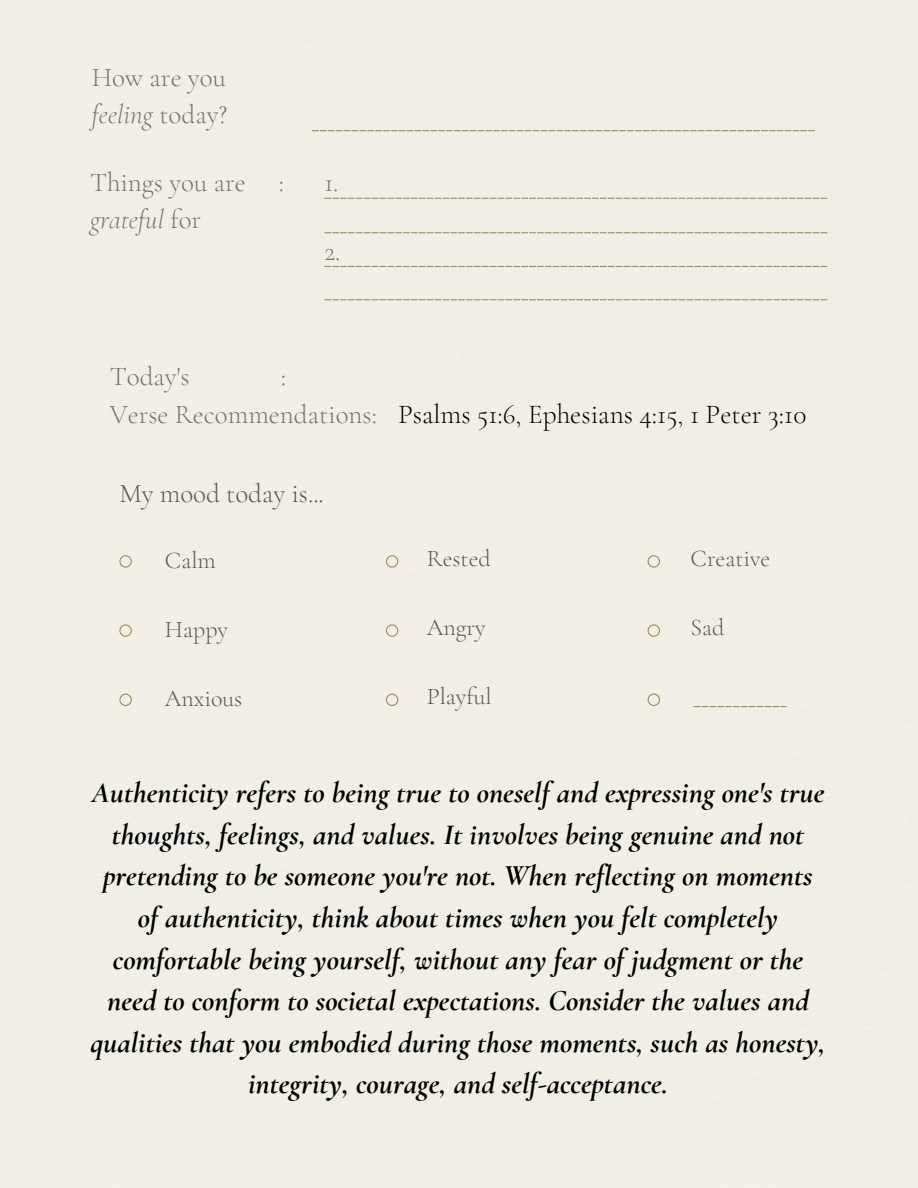
<style>
.page{position:relative;width:918px;height:1188px;background:#fff}
.page>*{position:absolute;margin:0;border:0;box-sizing:border-box;transform-origin:0 0}
.t1{font:italic 700 30px/41.7px "Cormorant Garamond";color:#000;text-align:center}
.t2{font:300 27.3px "Cormorant Garamond";color:#000}
.t3{font:300 27px "Cormorant Garamond";color:#737373}
.t4{font:italic 300 27px "Cormorant Garamond";color:#737373}
.t5{font:300 27px "Cormorant Garamond";color:#575757}
.t6{font:300 24px "Cormorant Garamond";color:#575757}
.s1{font-style:normal}
</style>
<div class="page">
<svg style="left:324px;top:198px;width:503px;height:1px"></svg>
<svg style="left:312px;top:130px;width:503px;height:1px"></svg>
<svg style="left:324px;top:232px;width:503px;height:1px"></svg>
<svg style="left:324px;top:266px;width:503px;height:1px"></svg>
<svg style="left:324px;top:299px;width:503px;height:1px"></svg>
<svg style="left:694px;top:706px;width:93px;height:1px"></svg>
<svg style="left:119px;top:555px;width:13px;height:13px"></svg>
<svg style="left:386px;top:555px;width:12px;height:13px"></svg>
<svg style="left:648px;top:555px;width:12px;height:13px"></svg>
<svg style="left:119px;top:624px;width:13px;height:13px"></svg>
<svg style="left:386px;top:624px;width:12px;height:13px"></svg>
<svg style="left:648px;top:624px;width:12px;height:13px"></svg>
<svg style="left:119px;top:694px;width:13px;height:12px"></svg>
<svg style="left:386px;top:694px;width:12px;height:12px"></svg>
<svg style="left:648px;top:694px;width:12px;height:12px"></svg>
<p class="t3" style="left:92px;top:61px;width:136px">How are you</p>
<p class="t4" style="left:92px;top:98px;width:137px">feeling <span class="s1">today?</span></p>
<p class="t3" style="left:90px;top:166px;width:157px">Things you are</p>
<p class="t4" style="left:90px;top:203px;width:113px">grateful <span class="s1">for</span></p>
<p class="t3" style="left:279px;top:166px;width:7px">:</p>
<p class="t3" style="left:324px;top:166px;width:16px">1.</p>
<p class="t3" style="left:324px;top:235px;width:18px">2.</p>
<p class="t3" style="left:110px;top:361px;width:81px">Today's</p>
<p class="t3" style="left:110px;top:398px;width:269px">Verse Recommendations:</p>
<p class="t3" style="left:281px;top:361px;width:7px">:</p>
<p class="t5" style="left:119px;top:477px;width:206px">My mood today is...</p>
<p class="t6" style="left:165px;top:545px;width:52px">Calm</p>
<p class="t6" style="left:165px;top:615px;width:65px">Happy</p>
<p class="t6" style="left:165px;top:684px;width:79px">Anxious</p>
<p class="t2" style="left:398px;top:397px;width:410px">Psalms 51:6, Ephesians 4:15, 1 Peter 3:10</p>
<p class="t6" style="left:427px;top:544px;width:65px">Rested</p>
<p class="t6" style="left:427px;top:613px;width:60px">Angry</p>
<p class="t6" style="left:427px;top:682px;width:66px">Playful</p>
<p class="t6" style="left:691px;top:544px;width:81px">Creative</p>
<p class="t6" style="left:691px;top:613px;width:36px">Sad</p>
<p class="t1" style="left:91px;top:772px;width:737px">Authenticity refers to being true to oneself and expressing one's true thoughts, feelings, and values. It involves being genuine and not pretending to be someone you're not. When reflecting on moments of authenticity, think about times when you felt completely comfortable being yourself, without any fear of judgment or the need to conform to societal expectations. Consider the values and qualities that you embodied during those moments, such as honesty, integrity, courage, and self-acceptance.</p>
</div>
